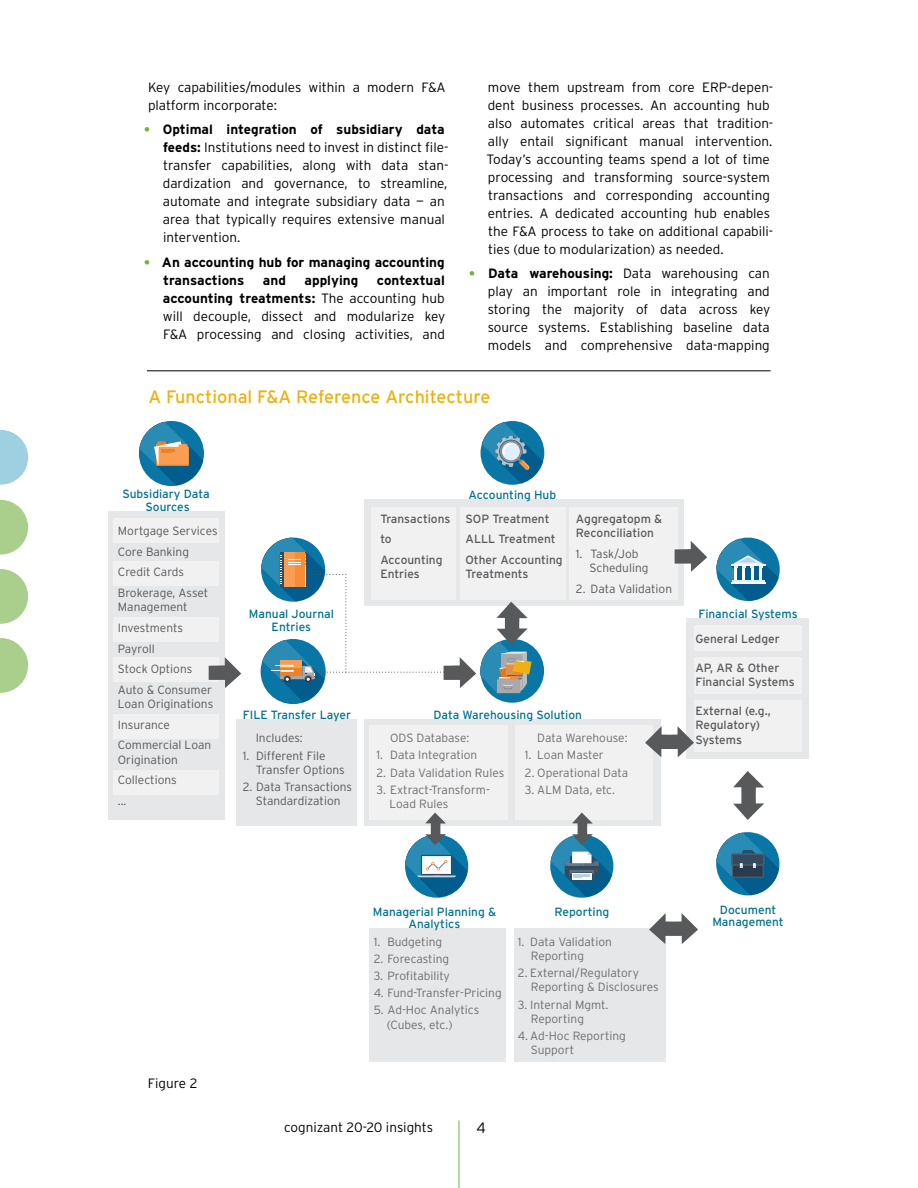
<style>
.page{position:relative;width:918px;height:1188px;background:#fff}
.page>*{position:absolute;margin:0;border:0;box-sizing:border-box;transform-origin:0 0}
.t1{font:18px "Interstate";color:#eeb111}
.t2{font:300 15px "Interstate";color:#000}
.t3{font:300 13.5px/18px "Interstate";color:#000}
.t4{font:700 13.5px/18px "Interstate";color:#000}
.t5{font:300 12px/14.2px "Interstate";color:#6d6e71}
.t6{font:300 12px/20.7px "Interstate";color:#58595b}
.t7{font:12px/20.7px "Interstate";color:#58595b}
.t8{font:12px/12.6px "Interstate";color:#00728f;text-align:center}
.s1{font-size:21px;color:#6cb33f}
.s2{font-weight:700}
.s3{font-weight:300;font-size:21px;color:#6cb33f}
</style>
<div class="page">
<svg style="left:0;top:430px;width:28px;height:54px"></svg>
<svg style="left:0;top:500px;width:28px;height:54px"></svg>
<svg style="left:0;top:569px;width:28px;height:55px"></svg>
<svg style="left:0;top:638px;width:28px;height:55px"></svg>
<hr style="left:459px;top:1120px;width:1px;height:68px;background:#6cb33f">
<svg style="left:716px;top:833px;width:63px;height:62px"></svg>
<div style="left:364px;top:499px;width:319px;height:107px;background:#e6e7e8"></div>
<div style="left:364px;top:719px;width:297px;height:107px;background:#e6e7e8"></div>
<div style="left:480px;top:639px;width:64px;height:64px;background:#0a76a6;border-radius:50%"></div>
<div style="left:109px;top:511px;width:116px;height:308px;background:#e6e7e8"></div>
<div style="left:372px;top:507px;width:84px;height:92px;background:#f1f1f2"></div>
<div style="left:114px;top:518px;width:105px;height:25px;background:#f1f1f2"></div>
<div style="left:114px;top:561px;width:105px;height:24px;background:#f1f1f2"></div>
<div style="left:114px;top:617px;width:105px;height:24px;background:#f1f1f2"></div>
<div style="left:114px;top:658px;width:105px;height:24px;background:#f1f1f2"></div>
<div style="left:114px;top:714px;width:105px;height:25px;background:#f1f1f2"></div>
<div style="left:114px;top:770px;width:105px;height:25px;background:#f1f1f2"></div>
<div style="left:370px;top:725px;width:138px;height:95px;background:#f1f1f2"></div>
<div style="left:516px;top:725px;width:137px;height:95px;background:#f1f1f2"></div>
<div style="left:687px;top:618px;width:122px;height:141px;background:#e6e7e8"></div>
<div style="left:570px;top:507px;width:108px;height:92px;background:#f1f1f2"></div>
<div style="left:694px;top:625px;width:107px;height:26px;background:#f1f1f2"></div>
<div style="left:694px;top:657px;width:107px;height:36px;background:#f1f1f2"></div>
<div style="left:694px;top:700px;width:107px;height:52px;background:#f1f1f2"></div>
<div style="left:460px;top:507px;width:106px;height:92px;background:#f1f1f2"></div>
<div style="left:236px;top:719px;width:121px;height:107px;background:#e6e7e8"></div>
<svg style="left:139px;top:422px;width:64px;height:64px"></svg>
<div style="left:370px;top:928px;width:136px;height:134px;background:#e6e7e8"></div>
<div style="left:514px;top:928px;width:152px;height:134px;background:#e6e7e8"></div>
<svg style="left:209px;top:657px;width:32px;height:31px"></svg>
<svg style="left:733px;top:771px;width:31px;height:49px"></svg>
<svg style="left:645px;top:726px;width:49px;height:31px"></svg>
<svg style="left:649px;top:913px;width:49px;height:31px"></svg>
<svg style="left:675px;top:541px;width:32px;height:31px"></svg>
<svg style="left:482px;top:422px;width:61px;height:62px"></svg>
<svg style="left:405px;top:813px;width:63px;height:85px"></svg>
<svg style="left:551px;top:813px;width:61px;height:84px"></svg>
<svg style="left:716px;top:539px;width:63px;height:62px"></svg>
<svg style="left:261px;top:538px;width:271px;height:164px"></svg>
<hr style="left:147px;top:371px;width:624px;height:1px;background:#000">
<p class="t3" style="left:148px;top:78px;width:299px">Key capabilities/modules within a modern F&amp;A platform incorporate:</p>
<p class="t3" style="left:163px;top:120px;width:287px;text-indent:-20px"><span class="s1">•</span> <span class="s2">Optimal integration of subsidiary data feeds:</span> Institutions need to invest in distinct file&shy;transfer capabilities, along with data stan&shy;dardization and governance, to streamline, automate and integrate subsidiary data — an area that typically requires extensive manual intervention.</p>
<p class="t4" style="left:163px;top:253px;width:283px;text-indent:-20px"><span class="s3">•</span> An accounting hub for managing accounting transactions</p>
<p class="t3" style="left:163px;top:271px;width:284px;text-align:justify;text-indent:214px"><span class="s2">contextual accounting treatments:</span> The accounting hub will decouple, dissect and modularize key F&amp;A processing and closing activities, and</p>
<p class="t4" style="left:263px;top:271px;width:24px">and</p>
<p class="t4" style="left:305px;top:271px;width:55px">applying</p>
<p class="t3" style="left:486px;top:78px;width:288px">move them upstream from core ERP-depen&shy;dent business processes. An accounting hub also automates critical areas that tradition&shy;ally entail significant manual intervention.<br>Today’s accounting teams spend a lot of time processing and transforming source-system transactions and corresponding accounting entries. A dedicated accounting hub enables the F&amp;A process to take on additional capabili&shy;ties (due to modularization) as needed.</p>
<p class="t3" style="left:488px;top:264px;width:284px;text-align:justify;text-indent:-20px"><span class="s1">•</span> <span class="s2">Data warehousing:</span> Data warehousing can play an important role in integrating and storing the majority of data across key source systems. Establishing baseline data models and comprehensive data-mapping</p>
<h1 class="t1" style="left:148px;top:387px;width:343px">A Functional F&amp;A Reference Architecture</h1>
<p class="t8" style="left:122px;top:488px;width:89px">Subsidiary Data<br>Sources</p>
<p class="t8" style="left:469px;top:489px;width:89px">Accounting Hub</p>
<p class="t6" style="left:118px;top:520px;width:101px">Mortgage Services<br>Core Banking<br>Credit Cards<br>Brokerage, Asset</p>
<p class="t6" style="left:118px;top:597px;width:96px">Management<br>Investments<br>Payroll<br>Stock Options<br>Auto &amp; Consumer</p>
<p class="t6" style="left:118px;top:693px;width:97px">Loan Originations<br>Insurance<br>Commercial Loan</p>
<p class="t6" style="left:118px;top:749px;width:62px;text-align:justify">Origination Collections ...</p>
<p class="t8" style="left:249px;top:607px;width:87px">Manual Journal<br>Entries</p>
<p class="t8" style="left:243px;top:708px;width:110px">FILE Transfer Layer</p>
<p class="t6" style="left:256px;top:728px;width:49px">Includes:</p>
<p class="t6" style="left:256px;top:748px;width:91px;line-height:14.2px;text-indent:-13px">1. Different File<br>Transfer Options</p>
<p class="t6" style="left:243px;top:780px;width:111px;line-height:14.2px;text-align:center">2. Data Transactions<br>Standardization</p>
<p class="t7" style="left:380px;top:508px;width:72px">Transactions to<br>Accounting</p>
<p class="t7" style="left:380px;top:564px;width:41px">Entries</p>
<p class="t7" style="left:466px;top:508px;width:99px">SOP Treatment<br>ALLL Treatment<br>Other Accounting</p>
<p class="t7" style="left:466px;top:564px;width:64px">Treatments</p>
<p class="t7" style="left:576px;top:511px;width:88px;line-height:14.2px">Aggregatopm &amp;<br>Reconciliation</p>
<p class="t6" style="left:590px;top:546px;width:60px;line-height:14.2px;text-indent:-14px">1. Task/Job<br>Scheduling</p>
<p class="t6" style="left:576px;top:578px;width:98px">2. Data Validation</p>
<p class="t8" style="left:433px;top:709px;width:150px">Data Warehousing Solution</p>
<p class="t8" style="left:698px;top:607px;width:101px">Financial Systems</p>
<p class="t7" style="left:695px;top:629px;width:86px">General Ledger</p>
<p class="t7" style="left:695px;top:661px;width:101px;line-height:14.2px">AP, AR &amp; Other<br>Financial Systems</p>
<p class="t7" style="left:695px;top:703px;width:77px;line-height:14.2px">External (e.g.,<br>Regulatory)</p>
<p class="t5" style="left:537px;top:731px;width:92px">Data Warehouse:</p>
<p class="t5" style="left:525px;top:748px;width:80px">1. Loan Master</p>
<p class="t5" style="left:525px;top:765px;width:105px">2. Operational Data</p>
<p class="t5" style="left:525px;top:782px;width:92px">3. ALM Data, etc.</p>
<p class="t5" style="left:390px;top:731px;width:81px">ODS Database:</p>
<p class="t7" style="left:695px;top:729px;width:48px">Systems</p>
<p class="t5" style="left:377px;top:748px;width:102px">1. Data Integration</p>
<p class="t5" style="left:377px;top:765px;width:129px">2. Data Validation Rules</p>
<p class="t5" style="left:390px;top:782px;width:102px;text-indent:-13px">3. Extract-Transform-<br>Load Rules</p>
<p class="t3" style="left:148px;top:1075px;width:51px">Figure 2</p>
<p class="t8" style="left:373px;top:905px;width:125px">Managerial Planning &amp;<br>Analytics</p>
<p class="t8" style="left:554px;top:905px;width:56px">Reporting</p>
<p class="t5" style="left:374px;top:934px;width:70px">1. Budgeting</p>
<p class="t5" style="left:374px;top:951px;width:77px">2. Forecasting</p>
<p class="t5" style="left:374px;top:968px;width:78px">3. Profitability</p>
<p class="t5" style="left:374px;top:986px;width:130px">4. Fund-Transfer-Pricing</p>
<p class="t5" style="left:387px;top:1003px;width:94px;text-indent:-13px">5. Ad-Hoc Analytics (Cubes, etc.)</p>
<p class="t5" style="left:531px;top:934px;width:83px;text-indent:-13px">1. Data Validation<br>Reporting</p>
<p class="t5" style="left:531px;top:966px;width:129px;text-indent:-13px">2. External/Regulatory<br>Reporting &amp; Disclosures</p>
<p class="t5" style="left:531px;top:997px;width:79px;text-indent:-13px">3. Internal Mgmt.<br>Reporting</p>
<p class="t5" style="left:531px;top:1028px;width:97px;text-indent:-13px">4. Ad-Hoc Reporting<br>Support</p>
<p class="t3" style="left:284px;top:1118px;width:151px">cognizant 20-20 insights</p>
<p class="t2" style="left:477px;top:1119px;width:11px">4</p>
<p class="t8" style="left:712px;top:903px;width:73px">Document<br>Management</p>
</div>
